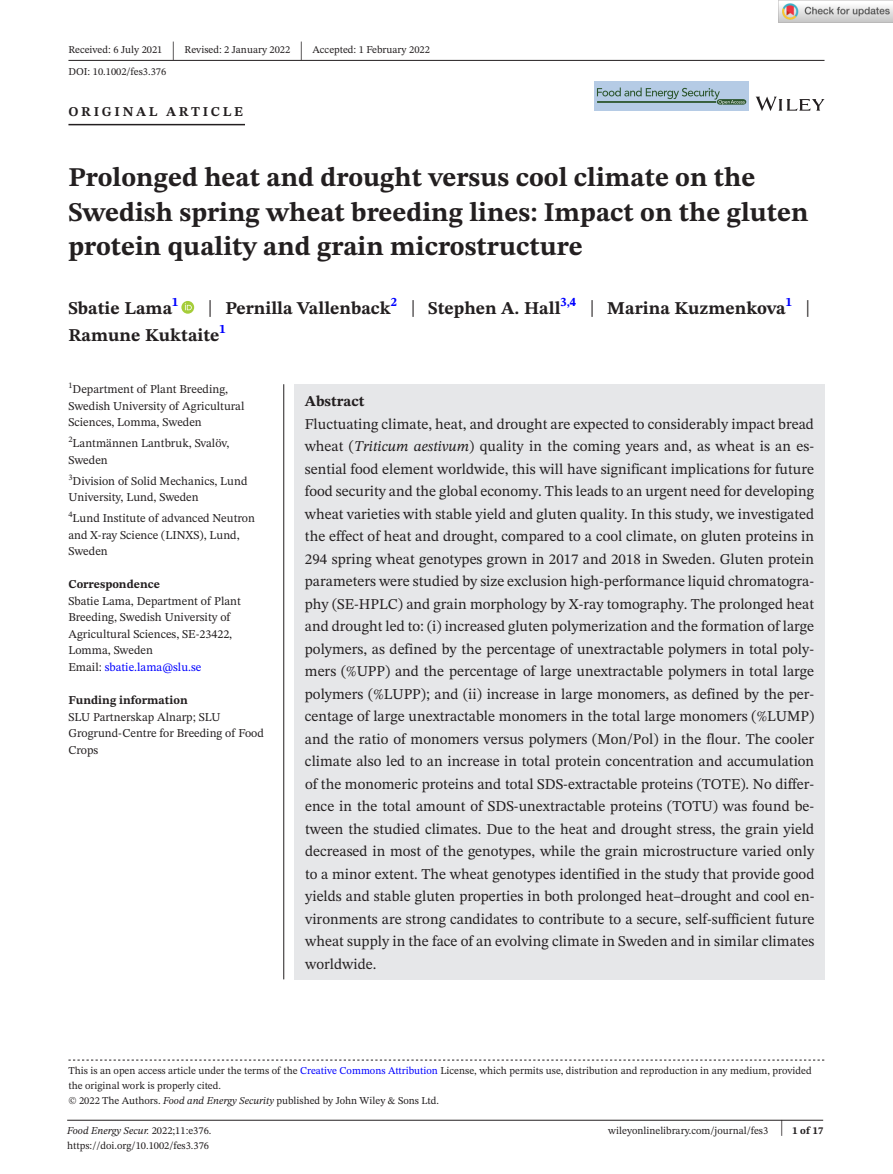
<style>
.page{position:relative;width:893px;height:1174px;background:#fff}
.page>*{position:absolute;margin:0;border:0;box-sizing:border-box;transform-origin:0 0}
.t1{font:700 27px/34.5px "STIX Two Text";color:#231f20}
.t2{font:25.65px "STIX Two Text";color:#231f20;scale:.49 1}
.t3{font:700 18px/27px "STIX Two Text";color:#231f20}
.t4{font:15px/22.5px "STIX Two Text";color:#231f20;text-align:justify}
.t5{font:700 15px "STIX Two Text";color:#231f20}
.t6{font:700 13.5px "STIX Two Text";letter-spacing:.2em;color:#231f20}
.t7{font:12px/16.5px "STIX Two Text";color:#231f20}
.t8{font:700 12px "STIX Two Text";color:#231f20}
.t9{font:10.5px/15px "STIX Two Text";color:#231f20}
.t10{font:italic 10.5px "STIX Two Text";color:#231f20}
.t11{font:700 10.5px "STIX Two Text";color:#231f20}
.s1{font-weight:400;font-size:23.4px}
.s2{color:#00f}
.s3{font-style:italic}
.s4{font-style:normal}
.s5{font-weight:400;font-size:22.2px}
</style>
<div class="page">
<hr style="left:67px;top:1119px;width:756px;height:1px;background:#231f20">
<svg style="left:756px;top:97px;width:68px;height:14px"></svg>
<div style="left:594px;top:81px;width:154px;height:30px;background:#b5cbe5"></div>
<svg style="left:597px;top:87px;width:149px;height:18px"></svg>
<hr style="left:68px;top:60px;width:756px;height:1px;background:#231f20">
<hr style="left:68px;top:124px;width:177px;height:1px;background:#231f20">
<svg style="left:181px;top:301px;width:13px;height:13px"></svg>
<svg style="left:185px;top:303px;width:7px;height:7px"></svg>
<svg style="left:68px;top:1059px;width:756px;height:1px"></svg>
<div style="left:294px;top:384px;width:530px;height:595px;background:#e6e7e9"></div>
<hr style="left:283px;top:384px;width:1px;height:595px;background:#231f20">
<img style="left:779px;top:0;width:114px;height:23px">
<p class="t9" style="left:68px;top:42px;width:96px">Received: 6 July 2021</p>
<h2 class="t2" style="left:172px;top:32px;width:8px">|</h2>
<p class="t9" style="left:185px;top:42px;width:107px">Revised: 2 January 2022</p>
<h2 class="t2" style="left:300px;top:32px;width:8px">|</h2>
<p class="t9" style="left:313px;top:42px;width:119px">Accepted: 1 February 2022</p>
<p class="t9" style="left:68px;top:64px;width:99px">DOI: 10.1002/fes3.376</p>
<p class="t6" style="left:68px;top:101px;width:176px">ORIGINAL ARTICLE</p>
<h1 class="t1" style="left:68px;top:161px;width:741px">Prolonged heat and drought versus cool climate on the<br>Swedish spring wheat breeding lines: Impact on the gluten protein quality and grain microstructure</h1>
<p class="t3" style="left:68px;top:295px;width:111px">Sbatie Lama<sup>1</sup></p>
<p class="t3" style="left:68px;top:295px;width:743px;text-indent:139px"><span class="s1">|</span> Pernilla Vallenback<sup>2</sup> <span class="s1">|</span> Stephen A. Hall<sup>3,4</sup> <span class="s1">|</span> Marina Kuzmenkova<sup>1</sup> <span class="s1">|<br></span>Ramune Kuktaite<sup>1</sup></p>
<p class="t7" style="left:68px;top:381px;width:177px"><sup>1</sup>Department of Plant Breeding,<br>Swedish University of Agricultural<br>Sciences, Lomma, Sweden</p>
<p class="t7" style="left:68px;top:435px;width:162px"><sup>2</sup>Lantmännen Lantbruk, Svalöv,<br>Sweden</p>
<p class="t7" style="left:68px;top:472px;width:181px"><sup>3</sup>Division of Solid Mechanics, Lund<br>University, Lund, Sweden</p>
<p class="t7" style="left:68px;top:510px;width:188px"><sup>4</sup>Lund Institute of advanced Neutron and X-ray Science (LINXS), Lund,<br>Sweden</p>
<p class="t8" style="left:68px;top:576px;width:93px">Correspondence</p>
<p class="t7" style="left:68px;top:592px;width:174px">Sbatie Lama, Department of Plant<br>Breeding, Swedish University of<br>Agricultural Sciences, SE-23422,<br>Lomma, Sweden<br>Email: <span class="s2">sbatie.lama@slu.se</span></p>
<p class="t8" style="left:68px;top:691px;width:121px">Funding information</p>
<p class="t7" style="left:68px;top:708px;width:197px">SLU Partnerskap Alnarp; SLU<br>Grogrund-Centre for Breeding of Food<br>Crops</p>
<p class="t5" style="left:305px;top:390px;width:61px">Abstract</p>
<p class="t4" style="left:305px;top:412px;width:511px">Fluctuating climate, heat, and drought are expected to considerably impact bread wheat (<span class="s3">Triticum aestivum</span>) quality in the coming years and, as wheat is an es&shy;sential food element worldwide, this will have significant implications for future food security and the global economy. This leads to an urgent need for developing wheat varieties with stable yield and gluten quality. In this study, we investigated the effect of heat and drought, compared to a cool climate, on gluten proteins in 294 spring wheat genotypes grown in 2017 and 2018 in Sweden. Gluten protein parameters were studied by size exclusion high-performance liquid chromatogra&shy;phy (SE-HPLC) and grain morphology by X-ray tomography. The prolonged heat and drought led to: (i) increased gluten polymerization and the formation of large polymers, as defined by the percentage of unextractable polymers in total poly&shy;mers (%UPP) and the percentage of large unextractable polymers in total large polymers (%LUPP); and (ii) increase in large monomers, as defined by the per&shy;centage of large unextractable monomers in the total large monomers (%LUMP) and the ratio of monomers versus polymers (Mon/Pol) in the flour. The cooler climate also led to an increase in total protein concentration and accumulation of the monomeric proteins and total SDS-extractable proteins (TOTE). No differ&shy;ence in the total amount of SDS-unextractable proteins (TOTU) was found be&shy;tween the studied climates. Due to the heat and drought stress, the grain yield decreased in most of the genotypes, while the grain microstructure varied only to a minor extent. The wheat genotypes identified in the study that provide good yields and stable gluten properties in both prolonged heat–drought and cool en&shy;vironments are strong candidates to contribute to a secure, self-sufficient future wheat supply in the face of an evolving climate in Sweden and in similar climates worldwide.</p>
<p class="t9" style="left:68px;top:1063px;width:745px">This is an open access article under the terms of the <span class="s2">Creative Commons Attribution</span> License, which permits use, distribution and reproduction in any medium, provided the original work is properly cited.<br>© 2022 The Authors. <span class="s3">Food and Energy Security</span> published by John Wiley &amp; Sons Ltd.</p>
<p class="t10" style="left:67px;top:1123px;width:146px">Food Energy Secur. <span class="s4">2022;11:e376.</span></p>
<p class="t11" style="left:780px;top:1123px;width:45px"><span class="s5">|</span> 1 of 17</p>
<p class="t9" style="left:67px;top:1138px;width:143px">https://doi.org/10.1002/fes3.376</p>
<p class="t9" style="left:608px;top:1123px;width:162px">wileyonlinelibrary.com/journal/fes3</p>
</div>
